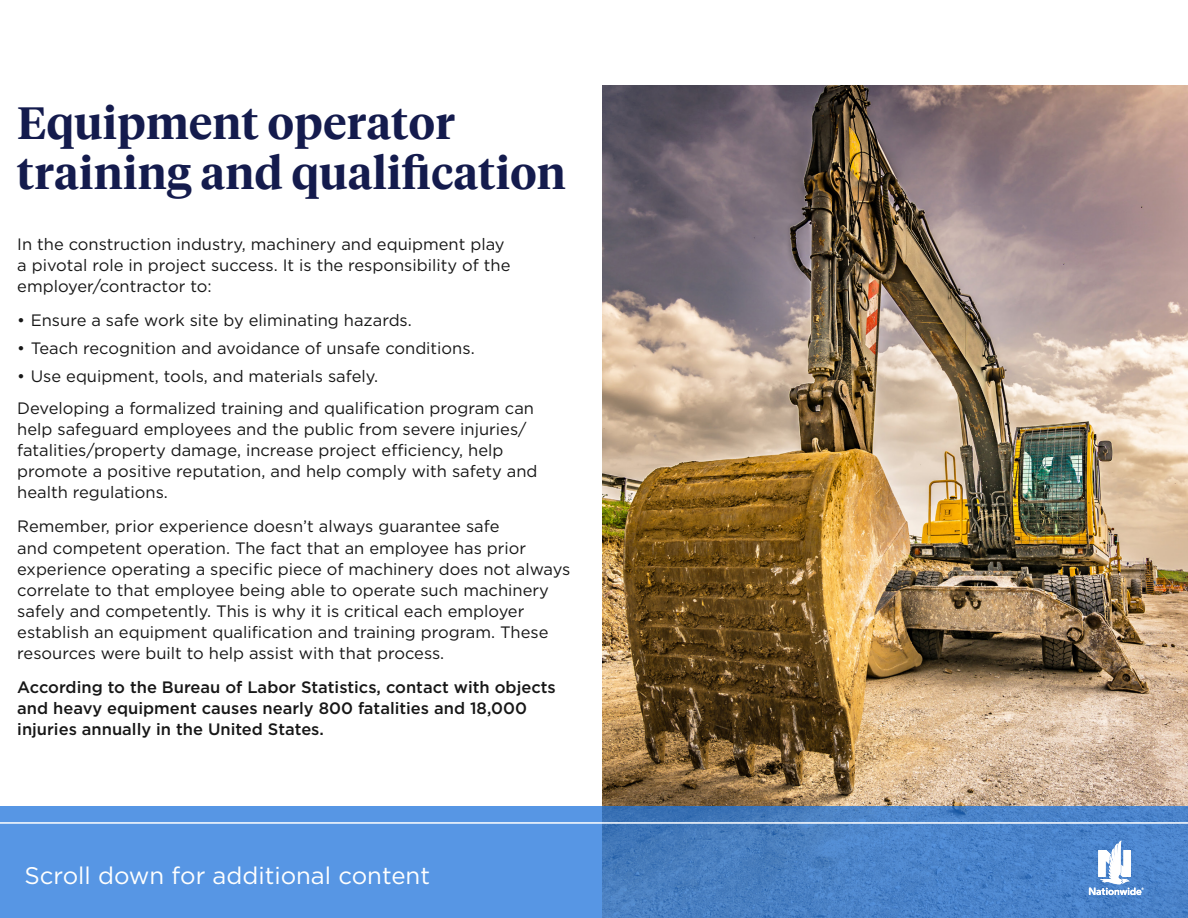
<style>
.page{position:relative;width:1188px;height:918px;background:#fff}
.page>*{position:absolute;margin:0;border:0;box-sizing:border-box;transform-origin:0 0}
.Text_1{font:600 45px/49.5px "Tiempos Headline";letter-spacing:.01em;color:#141b4d}
.t1{font:24px "Gotham";color:#fff}
.body_copy{font:16.5px/21px "Gotham";color:#171717}
.body_copy-2{font:500 16.5px/21px "Gotham";color:#171717}
.bulleted_list_pg_1{font:16.5px "Gotham";color:#171717}
</style>
<div class="page">
<img style="left:603px;top:85px;width:585px;height:722px">
<svg style="left:0;top:807px;width:1188px;height:111px;background:#508bd5"></svg>
<hr style="left:0;top:822px;width:1188px;height:2px;background:#fff">
<svg style="left:1089px;top:840px;width:55px;height:55px"></svg>
<p class="Text_1" style="left:17px;top:96px;width:550px">Equipment operator training and qualification</p>
<p class="body_copy" style="left:17px;top:233px;width:495px">In the construction industry, machinery and equipment play a pivotal role in project success. It is the responsibility of the employer/contractor to:</p>
<p class="bulleted_list_pg_1" style="left:17px;top:310px;width:396px">• Ensure a safe work site by eliminating hazards.</p>
<p class="bulleted_list_pg_1" style="left:17px;top:338px;width:459px">• Teach recognition and avoidance of unsafe conditions.</p>
<p class="bulleted_list_pg_1" style="left:17px;top:365px;width:362px">• Use equipment, tools, and materials safely.</p>
<p class="body_copy" style="left:17px;top:397px;width:522px">Developing a formalized training and qualification program can help safeguard employees and the public from severe injuries/ fatalities/property damage, increase project efficiency, help promote a positive reputation, and help comply with safety and health regulations.</p>
<p class="body_copy" style="left:17px;top:516px;width:555px">Remember, prior experience doesn’t always guarantee safe<br>and competent operation. The fact that an employee has prior experience operating a specific piece of machinery does not always correlate to that employee being able to operate such machinery safely and competently. This is why it is critical each employer establish an equipment qualification and training program. These resources were built to help assist with that process.</p>
<p class="body_copy-2" style="left:17px;top:676px;width:540px">According to the Bureau of Labor Statistics, contact with objects and heavy equipment causes nearly 800 fatalities and 18,000 injuries annually in the United States.</p>
<h2 class="t1" style="left:25px;top:861px;width:407px">Scroll down for additional content</h2>
</div>
